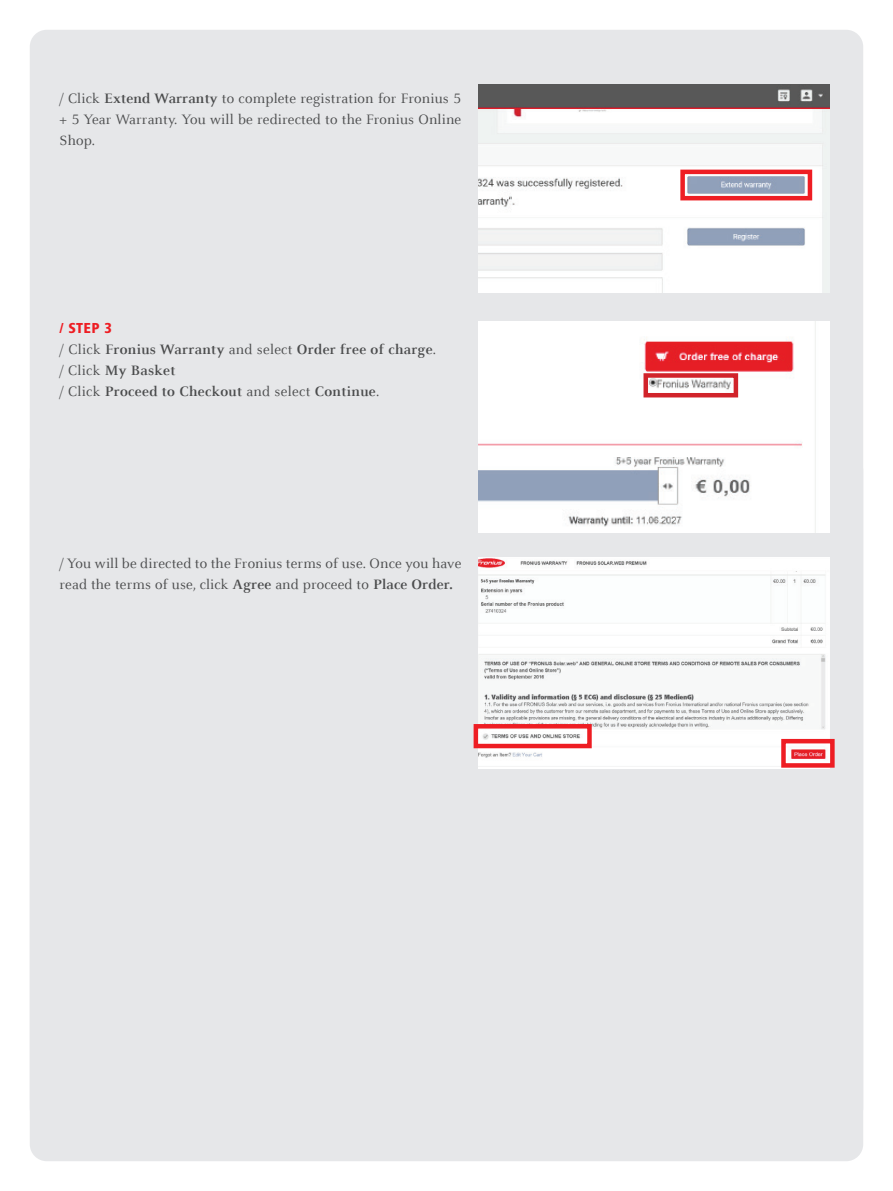
<style>
.page{position:relative;width:893px;height:1191px;background:#fff}
.page>*{position:absolute;margin:0;border:0;box-sizing:border-box;transform-origin:0 0}
.t1{font:15px/21px "Celeste Offc Pro";letter-spacing:.01em;color:#4b4c4d;text-align:justify}
.t2{font:700 15px/21px "Celeste Offc Pro";letter-spacing:.02em;color:#4b4c4d}
.t3{font:800 condensed 15px "Frutiger Next LTW1 G";color:#ee1d23}
.s1{font-weight:700}
.s2{font-weight:400}
</style>
<div class="page">
<div style="left:30px;top:30px;width:833px;height:1095px;background:#e6e7e9;border-radius:17px"></div>
<div style="left:30px;top:454px;width:833px;height:707px;background:#e6e7e9;border-radius:17px"></div>
<img style="left:478px;top:85px;width:351px;height:207px">
<img style="left:478px;top:322px;width:351px;height:211px">
<img style="left:478px;top:557px;width:351px;height:211px">
<div style="left:680px;top:170px;width:132px;height:30px;border:4px solid #ee1d23"></div>
<div style="left:643px;top:373px;width:95px;height:24px;border:4px solid #d1232a"></div>
<div style="left:781px;top:739px;width:54px;height:28px;border:4px solid #ee1d23"></div>
<div style="left:474px;top:724px;width:118px;height:24px;border:4px solid #ee1d23"></div>
<p class="t1" style="left:60px;top:88px;width:403px">/ Click <span class="s1">Extend Warranty</span> to complete registration for Fronius 5 + 5 Year Warranty. You will be redirected to the Fronius Online Shop.</p>
<p class="t3" style="left:60px;top:319px;width:54px">/ STEP 3</p>
<p class="t2" style="left:60px;top:338px;width:378px"><span class="s2">/ Click</span> Fronius Warranty <span class="s2">and select</span> Order free of charge<span class="s2">. / Click</span> My Basket<br><span class="s2">/ Click</span> Proceed to Checkout <span class="s2">and select</span> Continue<span class="s2">.</span></p>
<p class="t1" style="left:60px;top:553px;width:403px">/ You will be directed to the Fronius terms of use. Once you have read the terms of use, click <span class="s1">Agree</span> and proceed to <span class="s1">Place Order.</span></p>
</div>
